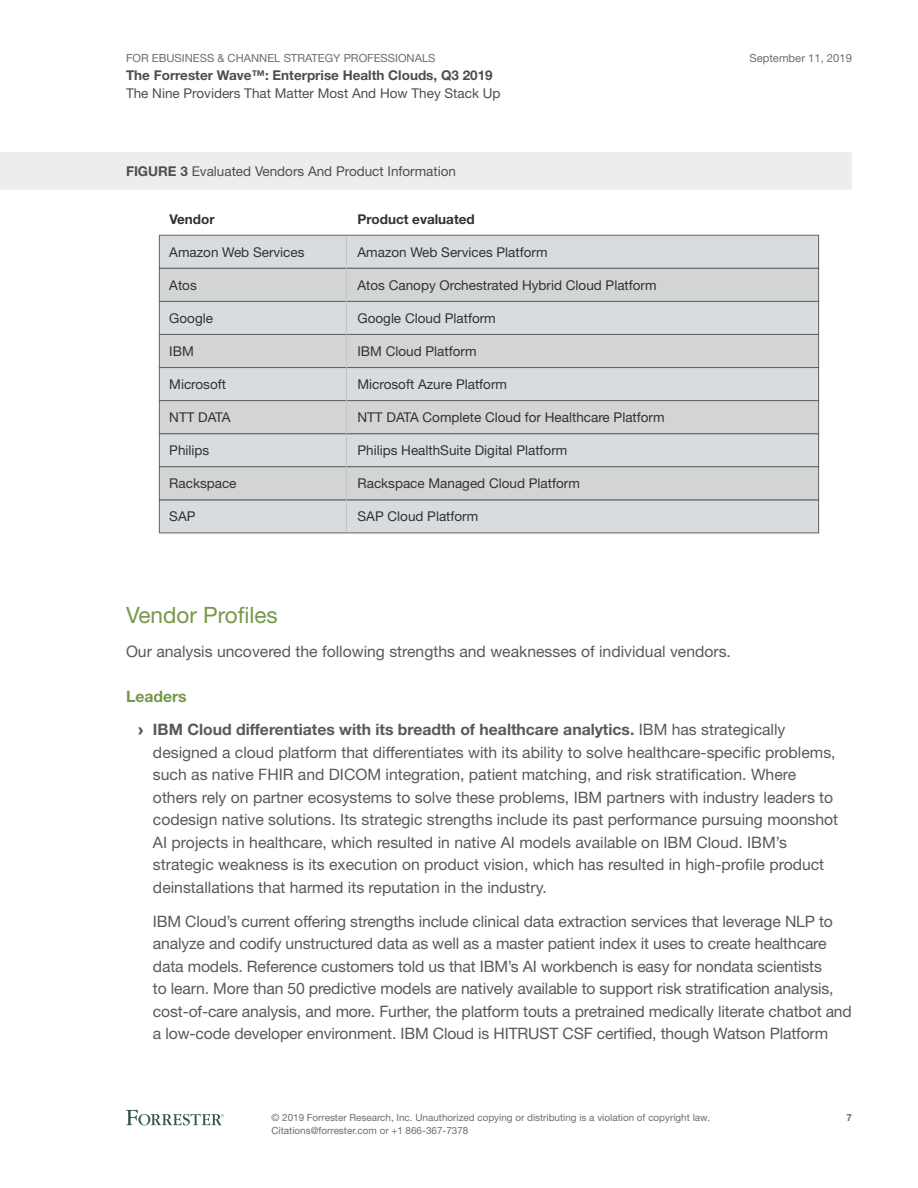
<style>
.page{position:relative;width:918px;height:1188px;background:#fff}
.page>*{position:absolute;margin:0;border:0;box-sizing:border-box;transform-origin:0 0}
.t1{font:22.5px "Helvetica Neue LT Std";color:#769849}
.t2{font:15.75px/22.5px "Helvetica Neue LT Std";color:#59595b}
.t3{font:700 15.75px/33.8px "Helvetica Neue LT Std";color:#59595b}
.t4{font:13.5px "Helvetica Neue LT Std";color:#303234}
.t5{font:13.5px "Helvetica Neue LT Std";color:#4e4e50}
.t6{font:700 13.5px "Helvetica Neue LT Std";color:#4e4e50}
.t7{font:700 13.5px "Helvetica Neue LT Std";color:#303234}
.t8{font:11.25px "Helvetica Neue LT Std";color:#6d6e70}
.t9{font:9.9px/12.8px "Helvetica Neue LT Std";color:#6d6e70}
.t10{font:700 9.9px "Helvetica Neue LT Std";color:#6d6e70}
.s1{font-weight:700}
.s2{color:#769849}
.s3{font-family:"Arial";font-weight:900}
.s4{font-weight:400}
</style>
<div class="page">
<svg style="left:126px;top:1110px;width:98px;height:15px"></svg>
<div style="left:0;top:152px;width:852px;height:38px;background:#ecedee"></div>
<div style="left:159px;top:235px;width:660px;height:34px;background:#d7dddf;border:1px solid #5f6162"></div>
<div style="left:159px;top:301px;width:660px;height:34px;background:#d7dddf"></div>
<div style="left:159px;top:367px;width:660px;height:34px;background:#d7dddf"></div>
<div style="left:159px;top:433px;width:660px;height:34px;background:#d7dddf"></div>
<div style="left:159px;top:268px;width:660px;height:34px;background:#d3d5d4;border:1px solid #5f6162"></div>
<div style="left:159px;top:334px;width:660px;height:34px;background:#d3d5d4;border:1px solid #5f6162"></div>
<div style="left:159px;top:400px;width:660px;height:34px;background:#d3d5d4;border:1px solid #5f6162"></div>
<div style="left:159px;top:499px;width:660px;height:34px;background:#d7dddf;border:1px solid #5f6162"></div>
<div style="left:159px;top:466px;width:660px;height:34px;background:#d3d5d4;border:1px solid #5f6162"></div>
<hr style="left:346px;top:236px;width:1px;height:296px;background:#c1c2c2">
<p class="t8" style="left:126px;top:51px;width:311px">For EBusiness &amp; Channel Strategy Professionals</p>
<p class="t6" style="left:126px;top:67px;width:368px">The Forrester Wave™: Enterprise Health Clouds, Q3 2019</p>
<p class="t5" style="left:126px;top:85px;width:376px">The Nine Providers That Matter Most And How They Stack Up</p>
<p class="t5" style="left:126px;top:163px;width:332px"><span class="s1">FIGURE 3</span> Evaluated Vendors And Product I nformation</p>
<p class="t7" style="left:169px;top:211px;width:47px">Vendor</p>
<p class="t4" style="left:169px;top:244px;width:137px">Amazon Web Services</p>
<p class="t4" style="left:169px;top:277px;width:29px">Atos</p>
<p class="t4" style="left:169px;top:310px;width:45px">Google</p>
<p class="t4" style="left:169px;top:343px;width:26px">IBM</p>
<p class="t4" style="left:169px;top:376px;width:58px">Microsoft</p>
<p class="t4" style="left:169px;top:409px;width:63px">NTT DATA</p>
<p class="t4" style="left:169px;top:442px;width:42px">Philips</p>
<p class="t4" style="left:169px;top:475px;width:69px">Rackspace</p>
<p class="t4" style="left:169px;top:508px;width:28px">SAP</p>
<p class="t7" style="left:357px;top:211px;width:119px">Product evaluated</p>
<p class="t4" style="left:357px;top:244px;width:192px">Amazon Web Services Platform</p>
<p class="t4" style="left:357px;top:277px;width:301px">Atos Canopy Orchestrated Hybrid Cloud Platform</p>
<p class="t4" style="left:357px;top:310px;width:140px">Google Cloud Platform</p>
<p class="t4" style="left:357px;top:343px;width:121px">IBM Cloud Platform</p>
<p class="t4" style="left:357px;top:376px;width:151px">Microsoft Azure Platform</p>
<p class="t4" style="left:357px;top:409px;width:309px">NTT DATA Complete Cloud for Healthcare Platform</p>
<p class="t4" style="left:358px;top:442px;width:211px">Philips HealthSuite Digital Platform</p>
<p class="t4" style="left:358px;top:475px;width:224px">Rackspace Managed Cloud Platform</p>
<p class="t4" style="left:358px;top:508px;width:122px">SAP Cloud Platform</p>
<p class="t8" style="left:749px;top:51px;width:104px">September 11, 2019</p>
<h1 class="t1" style="left:126px;top:601px;width:153px">Vendor Profiles</h1>
<p class="t2" style="left:126px;top:640px;width:607px">Our analysis uncovered the following strengths and weaknesses of individual vendors.</p>
<p class="t3" style="left:138px;top:679px;width:649px;text-indent:-12px"><span class="s2">Leaders<br></span><span class="s3">›</span> IBM Cloud differentiates with its breadth of healthcare analytics. <span class="s4">I BM has strategically</span></p>
<p class="t2" style="left:153px;top:741px;width:684px">designed a cloud platform that differentiates with its ability to solve healthcare-specific problems, such as native FHIR and DICO</p>
<p class="t2" style="left:153px;top:763px;width:687px;text-indent:214px">M integration, patient matching, and risk stratification. Where others rely on partner ecosystems to solve these problems, I BM partners with industry leaders to codesign native solutions. Its strategic strengths include its past performance pursuing moonshot AI projects in healthcare, which resulted in native AI models available on I BM Cloud. I BM’s strategic weakness is its execution on product vision, which has resulted in high-profile product deinstallations that harmed its reputation in the industry.</p>
<p class="t2" style="left:153px;top:910px;width:700px">I BM Cloud’s current offering strengths include clinical data extraction services that leverage NLP to analyze and codify unstructured data as well as a master patient index it uses to create healthcare data models. Reference customers told us that I BM’s AI workbench is easy for nondata scientists<br>to learn. More than 50 predictive models are natively available to support risk stratification analysis, cost-of-care analysis, and more. Further, the platform touts a pretrained medically literate chatbot and a low-code developer environment. I BM Cloud is HITRUST CSF certified, though Watson Platform</p>
<p class="t9" style="left:272px;top:1111px;width:440px">© 2019 Forrester Research, I nc. Unauthorized copying or distributing is a violation of copyright law.<br>Citations@forrester.com or +1 866-367-7378</p>
<p class="t10" style="left:846px;top:1112px;width:7px">7</p>
</div>
